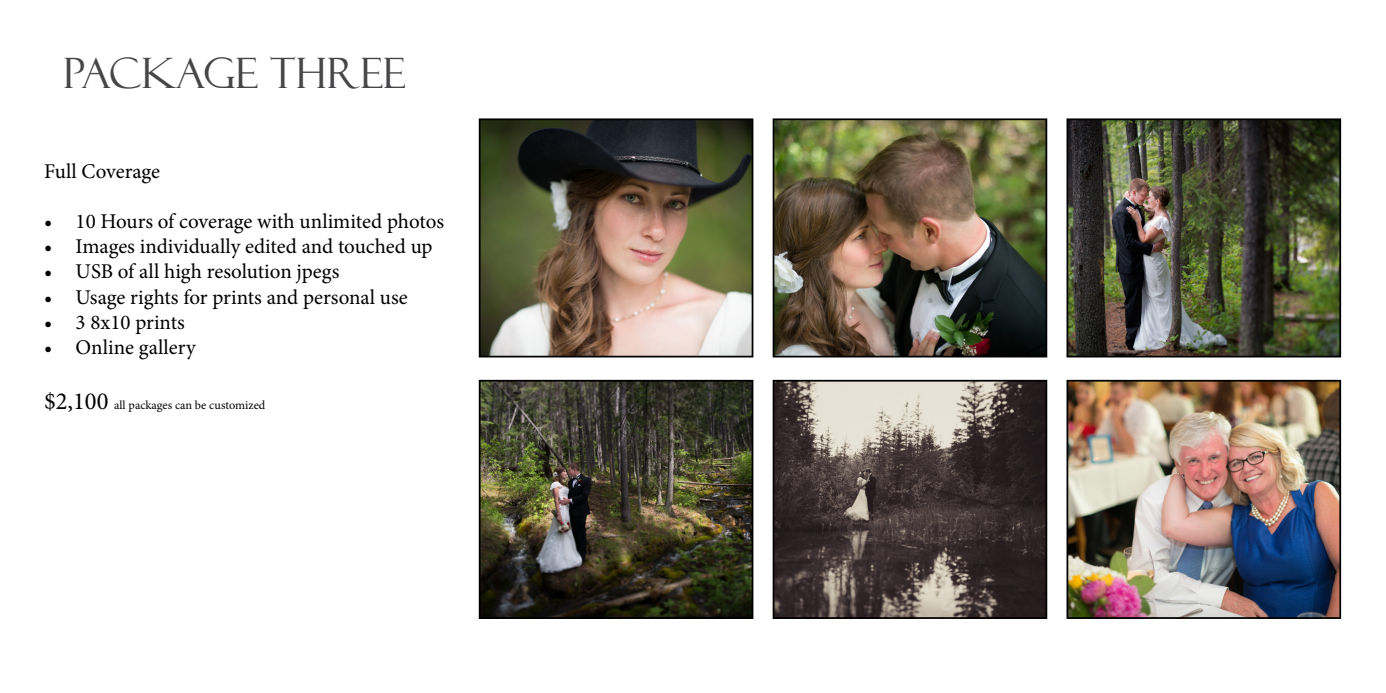
<style>
.page{position:relative;width:1386px;height:693px;background:#fff}
.page>*{position:absolute;margin:0;border:0;box-sizing:border-box;transform-origin:0 0}
.t1{font:42px "Felix Titling";color:#464547}
.t2{font:21px "Minion Pro";color:#000}
.t3{font:12.25px "Minion Pro";color:#000}
.s1{font-size:24.5px}
</style>
<div class="page">
<img style="left:482px;top:121px;width:268px;height:233px">
<div style="left:479px;top:118px;width:274px;height:239px;border:2px solid #000"></div>
<img style="left:776px;top:121px;width:268px;height:233px">
<div style="left:773px;top:118px;width:274px;height:239px;border:2px solid #000"></div>
<img style="left:1070px;top:121px;width:268px;height:233px">
<div style="left:1067px;top:118px;width:274px;height:239px;border:2px solid #000"></div>
<img style="left:482px;top:383px;width:268px;height:233px">
<div style="left:479px;top:380px;width:274px;height:239px;border:2px solid #000"></div>
<img style="left:776px;top:383px;width:268px;height:233px">
<div style="left:773px;top:380px;width:274px;height:239px;border:2px solid #000"></div>
<img style="left:1070px;top:383px;width:268px;height:233px">
<div style="left:1067px;top:380px;width:274px;height:239px;border:2px solid #000"></div>
<h1 class="t1" style="left:63px;top:49px;width:344px">PACKAGE THREE</h1>
<p class="t2" style="left:44px;top:157px;width:118px">Full Coverage</p>
<p class="t2" style="left:44px;top:207px;width:402px">• 10 Hours of coverage with unlimited photos</p>
<p class="t2" style="left:44px;top:232px;width:390px">• Images individually edited and touched up</p>
<p class="t2" style="left:44px;top:258px;width:297px">• USB of all high resolution jpegs</p>
<p class="t2" style="left:44px;top:283px;width:365px">• Usage rights for prints and personal use</p>
<p class="t2" style="left:44px;top:308px;width:142px">• 3 8x10 prints</p>
<p class="t2" style="left:44px;top:333px;width:153px">• Online gallery</p>
<p class="t3" style="left:44px;top:397px;width:223px"><span class="s1">$2,100</span> all packages can be customized</p>
</div>
